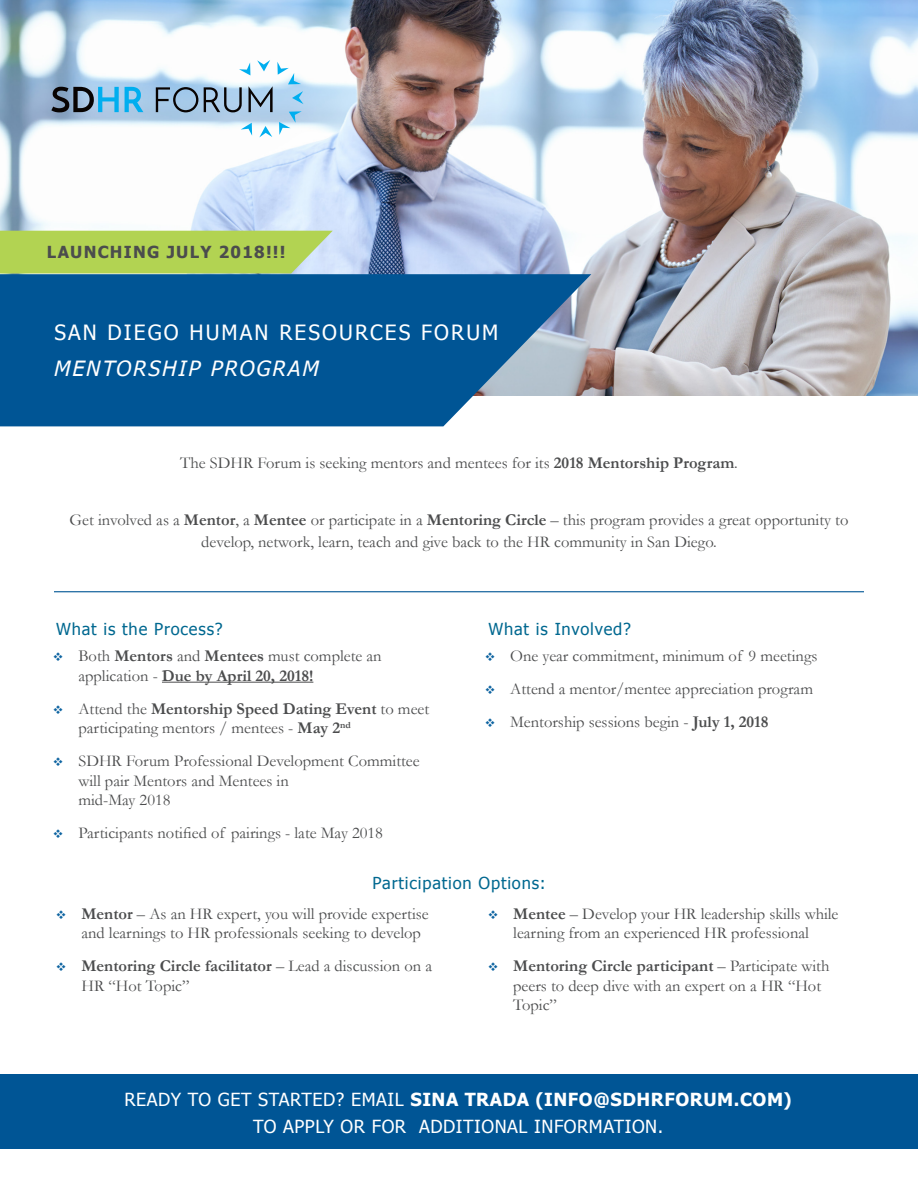
<style>
.page{position:relative;width:918px;height:1188px;background:#fff}
.page>*{position:absolute;margin:0;border:0;box-sizing:border-box;transform-origin:0 0}
.Section_Title{font:21px/36px "Tahoma";letter-spacing:.1em;color:#fff}
.Section_Title-2{font:18px/27px "Tahoma";letter-spacing:.03em;color:#fff;text-align:center}
.Body_Text{font:16.5px/19.5px "Garamond";color:#4b4c4d}
.Header_1{font:16.5px "Tahoma";letter-spacing:.05em;color:#006890}
.Body_Text-2{font:700 16.5px "Tahoma";letter-spacing:.075em;color:#4b4c4d}
.s1{font-style:italic}
.s2{font-weight:700}
</style>
<div class="page">
<div style="left:0;top:1074px;width:918px;height:75px;background:#005595"></div>
<img style="left:0;top:0;width:918px;height:396px">
<hr style="left:162px;top:682px;width:151px;height:1px;background:#4b4c4d">
<svg style="left:0;top:274px;width:591px;height:152px;background:#19649d"></svg>
<div style="left:0;top:231px;width:333px;height:42px;background:#b2d352"></div>
<hr style="left:54px;top:591px;width:810px;height:1px;background:#005595">
<svg style="left:51px;top:87px;width:68px;height:25px;background:#5c86a1"></svg>
<svg style="left:125px;top:87px;width:18px;height:25px"></svg>
<svg style="left:156px;top:87px;width:42px;height:25px"></svg>
<svg style="left:204px;top:60px;width:99px;height:77px"></svg>
<p class="Body_Text-2" style="left:47px;top:241px;width:240px">LAUNCHING JULY 2018!!!</p>
<p class="Section_Title" style="left:54px;top:314px;width:445px">SAN DIEGO HUMAN RESOURCES FORUM<br><span class="s1">MENTORSHIP PROGRAM</span></p>
<p class="Body_Text" style="left:180px;top:453px;width:559px">The SDHR Forum is seeking mentors and mentees for its <span class="s2">2018 Mentorship Program</span>.</p>
<p class="Body_Text" style="left:70px;top:508px;width:780px;line-height:22.5px;text-align:center">Get involved as a <span class="s2">Mentor</span>, a <span class="s2">Mentee</span> or participate in a <span class="s2">Mentoring Circle</span> – this program provides a great opportunity to develop, network, learn, teach and give back to the HR community in San Diego.</p>
<p class="Header_1" style="left:56px;top:618px;width:168px">What is the Process?</p>
<p class="Body_Text" style="left:78px;top:646px;width:305px">Both <span class="s2">Mentors</span> and <span class="s2">Mentees</span> must complete an application - <span class="s2">Due by April 20, 2018!</span></p>
<p class="Body_Text" style="left:78px;top:699px;width:352px">Attend the <span class="s2">Mentorship Speed Dating Event</span> to meet participating mentors / mentees - <span class="s2">May 2</span><sup>nd</sup></p>
<p class="Body_Text" style="left:78px;top:751px;width:343px">SDHR Forum Professional Development Committee will pair Mentors and Mentees in<br>mid-May 2018</p>
<p class="Body_Text" style="left:78px;top:823px;width:306px">Participants notified of pairings - late May 2018</p>
<p class="Header_1" style="left:488px;top:618px;width:144px">What is Involved?</p>
<p class="Body_Text" style="left:510px;top:646px;width:309px">One year commitment, minimum of 9 meetings</p>
<p class="Body_Text" style="left:510px;top:679px;width:304px">Attend a mentor/mentee appreciation program</p>
<p class="Body_Text" style="left:510px;top:712px;width:260px">Mentorship sessions begin - <span class="s2">July 1, 2018</span></p>
<p class="Header_1" style="left:373px;top:872px;width:175px">Participation Options:</p>
<p class="Body_Text" style="left:81px;top:904px;width:349px"><span class="s2">Mentor</span> – As an HR expert, you will provide expertise and learnings to HR professionals seeking to develop</p>
<p class="Body_Text" style="left:81px;top:956px;width:352px"><span class="s2">Mentoring Circle facilitator</span> – Lead a discussion on a<br>HR “Hot Topic”</p>
<p class="Body_Text" style="left:513px;top:904px;width:327px"><span class="s2">Mentee</span> – Develop your HR leadership skills while learning from an experienced HR professional</p>
<p class="Body_Text" style="left:513px;top:956px;width:318px"><span class="s2">Mentoring Circle participant</span> – Participate with peers to deep dive with an expert on a HR “Hot<br>Topic”</p>
<p class="Section_Title-2" style="left:124px;top:1085px;width:669px">READY TO GET STARTED? EMAIL <span class="s2">SINA TRADA (INFO@SDHRFORUM.COM)<br></span>TO APPLY OR FOR ADDITIONAL INFORMATION.</p>
</div>
